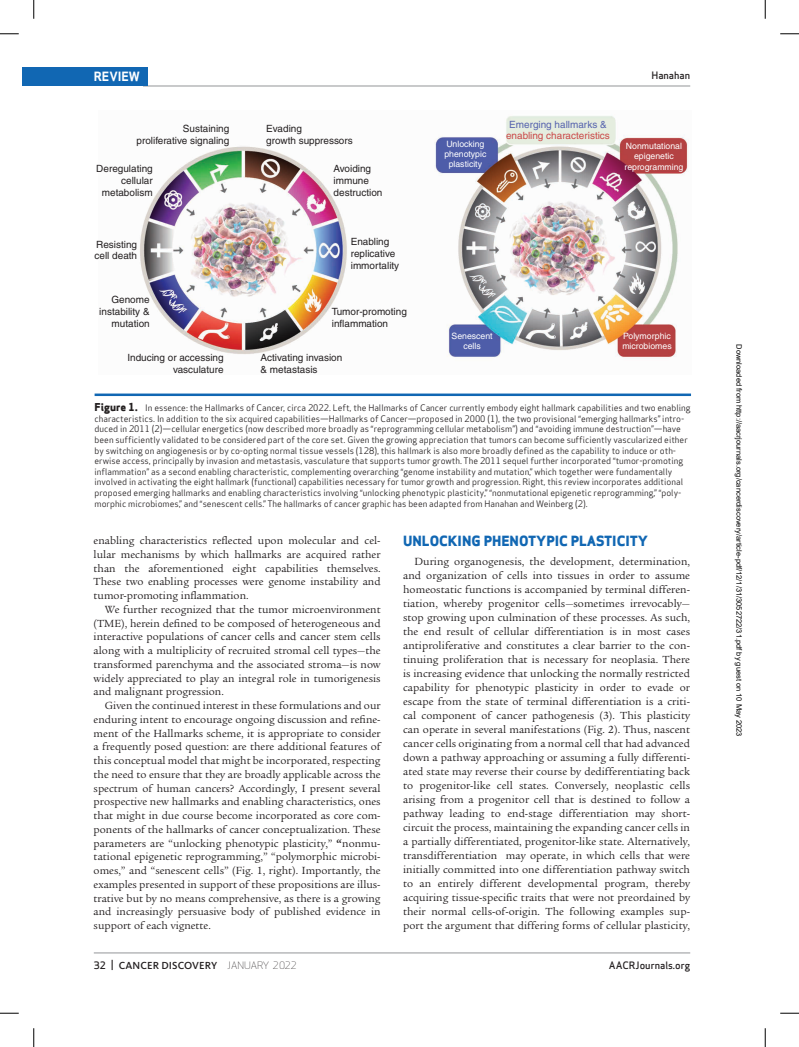
<style>
.page{position:relative;width:799px;height:1047px;background:#fff}
.page>*{position:absolute;margin:0;border:0;box-sizing:border-box;transform-origin:0 0}
.t1{font:800 13.75px "Apex Sans";color:#1167b3}
.t2{font:700 12.5px "Apex Sans";color:#fff}
.t3{font:11.25px/13.8px "Legacy Serif Std";color:#231f20;text-align:justify}
.t4{font:500 10.62px "Kievit OT";letter-spacing:.01em;color:#231f20}
.t5{font:10px/12px "Helvetica";color:#231f20}
.t6{font:500 10px "Apex Sans";color:#231f20}
.t7{font:10px "Helvetica";color:#ca4848}
.t8{font:10px "Helvetica";color:#5663ae}
.t9{font:8.75px/10.6px "Apex Sans";color:#231f20}
.t10{font:8.75px/10.5px "Helvetica";color:#fff;text-align:center}
.t11{font:7.5px "Arial";color:#000}
.s1{font-weight:800;font-size:10.62px}
.s2{font-weight:700}
.s3{font-family:"Apex Sans";font-size:10px}
.s4{font-family:"Apex Sans";font-weight:300;font-size:10px}
</style>
<div class="page">
<hr style="left:94px;top:952px;width:596px;height:1px;background:#939598">
<hr style="left:143px;top:86px;width:547px;height:1px;background:#939598">
<div style="left:22px;top:68px;width:126px;height:18px;background:#1167b3"></div>
<img style="left:140px;top:116px;width:549px;height:241px">
<hr style="left:95px;top:393px;width:596px;height:3px;background:#1167b3">
<svg style="left:764px;top:0;width:1px;height:19px"></svg>
<svg style="left:764px;top:1028px;width:1px;height:18px"></svg>
<svg style="left:0;top:33px;width:19px;height:1px"></svg>
<svg style="left:780px;top:33px;width:19px;height:1px"></svg>
<svg style="left:0;top:1012px;width:19px;height:1px"></svg>
<svg style="left:780px;top:1012px;width:19px;height:1px"></svg>
<svg style="left:33px;top:0;width:1px;height:19px"></svg>
<svg style="left:33px;top:1028px;width:1px;height:18px"></svg>
<svg style="left:765px;top:0;width:1px;height:19px"></svg>
<svg style="left:765px;top:1028px;width:1px;height:18px"></svg>
<p class="t2" style="left:94px;top:69px;width:48px">REVIEW</p>
<p class="t6" style="left:651px;top:67px;width:40px">Hanahan</p>
<p class="t5" style="left:136px;top:122px;width:94px;text-align:right">Sustaining proliferative signaling</p>
<p class="t5" style="left:96px;top:162px;width:58px;text-align:right">Deregulating cellular metabolism</p>
<p class="t5" style="left:266px;top:122px;width:88px">Evading<br>growth suppressors</p>
<p class="t8" style="left:509px;top:118px;width:99px">Emerging hallmarks &amp;</p>
<p class="t7" style="left:506px;top:130px;width:105px">enabling characteristics</p>
<p class="t10" style="left:444px;top:138px;width:44px">Unlocking phenotypic plasticity</p>
<p class="t5" style="left:334px;top:162px;width:50px">Avoiding immune destruction</p>
<p class="t10" style="left:624px;top:140px;width:60px">Nonmutational epigenetic reprogramming</p>
<p class="t5" style="left:351px;top:235px;width:50px">Enabling replicative immortality</p>
<p class="t5" style="left:95px;top:238px;width:44px">Resisting cell death</p>
<p class="t5" style="left:99px;top:293px;width:52px;text-align:right">Genome instability &amp; mutation</p>
<p class="t5" style="left:127px;top:351px;width:98px;text-align:right">Inducing or accessing vasculature</p>
<p class="t5" style="left:261px;top:351px;width:83px">Activating invasion &amp; metastasis</p>
<p class="t5" style="left:332px;top:306px;width:77px">Tumor-promoting inflammation</p>
<p class="t10" style="left:451px;top:330px;width:43px">Senescent cells</p>
<p class="t10" style="left:622px;top:330px;width:51px;text-align:left">Polymorphic microbiomes</p>
<p class="t9" style="left:95px;top:401px;width:597px"><span class="s1">Figure 1.</span> In essence: the Hallmarks of Cancer, circa 2022. Left, the Hallmarks of Cancer currently embody eight hallmark capabilities and two enabling characteristics. In addition to the six acquired capabilities—Hallmarks of Cancer—proposed in 2000 (1), the two provisional “emerging hallmarks” intro&shy;duced in 2011 (2)—cellular energetics (now described more broadly as “reprogramming cellular metabolism”) and “avoiding immune destruction”—have been sufficiently validated to be considered part of the core set. Given the growing appreciation that tumors can become sufficiently vascularized either by switching on angiogenesis or by co-opting normal tissue vessels (128), this hallmark is also more broadly defined as the capability to induce or oth&shy;erwise access, principally by invasion and metastasis, vasculature that supports tumor growth. The 2011 sequel further incorporated “tumor-promoting inflammation” as a second enabling characteristic, complementing overarching “genome instability and mutation,” which together were fundamentally involved in activating the eight hallmark (functional) capabilities necessary for tumor growth and progression. Right, this review incorporates additional proposed emerging hallmarks and enabling characteristics involving “unlocking phenotypic plasticity,” “nonmutational epigenetic reprogramming,” “poly&shy;morphic microbiomes,” and “senescent cells.” The hallmarks of cancer graphic has been adapted from Hanahan and Weinberg (2).</p>
<p class="t3" style="left:94px;top:533px;width:288px">enabling characteristics reflected upon molecular and cel&shy;lular mechanisms by which hallmarks are acquired rather than the aforementioned eight capabilities themselves.<br>These two enabling processes were genome instability and tumor-promoting inflammation.</p>
<p class="t3" style="left:94px;top:602px;width:288px;text-indent:11px">We further recognized that the tumor microenvironment (TME), herein defined to be composed of heterogeneous and interactive populations of cancer cells and cancer stem cells along with a multiplicity of recruited stromal cell types—the transformed parenchyma and the associated stroma—is now widely appreciated to play an integral role in tumorigenesis and malignant progression.</p>
<p class="t3" style="left:94px;top:698px;width:288px;text-indent:11px">Given the continued interest in these formulations and our enduring intent to encourage ongoing discussion and refine&shy;ment of the Hallmarks scheme, it is appropriate to consider a frequently posed question: are there additional features of this conceptual model that might be incorporated, respecting the need to ensure that they are broadly applicable across the spectrum of human cancers? Accordingly, I present several prospective new hallmarks and enabling characteristics, ones that might in due course become incorporated as core com&shy;ponents of the hallmarks of cancer conceptualization. These parameters are “unlocking phenotypic plasticity,” <span class="s2">“</span>nonmu&shy;tational epigenetic reprogramming,” “polymorphic microbi&shy;omes,” and “senescent cells” (Fig. 1, right). Importantly, the examples presented in support of these propositions are illus&shy;trative but by no means comprehensive, as there is a growing and increasingly persuasive body of published evidence in support of each vignette.</p>
<p class="t1" style="left:403px;top:532px;width:246px">UNLOCKING PHENOTYPIC PLASTICITY</p>
<p class="t3" style="left:403px;top:554px;width:288px;text-indent:11px">During organogenesis, the development, determination, and organization of cells into tissues in order to assume homeostatic functions is accompanied by terminal differen&shy;tiation, whereby progenitor cells—sometimes irrevocably— stop growing upon culmination of these processes. As such, the end result of cellular differentiation is in most cases antiproliferative and constitutes a clear barrier to the con&shy;tinuing proliferation that is necessary for neoplasia. There is increasing evidence that unlocking the normally restricted capability for phenotypic plasticity in order to evade or escape from the state of terminal differentiation is a criti&shy;cal component of cancer pathogenesis (3). This plasticity can operate in several manifestations (Fig. 2). Thus, nascent cancer cells originating from a normal cell that had advanced down a pathway approaching or assuming a fully differenti&shy;ated state may reverse their course by dedifferentiating back to progenitor-like cell states. Conversely, neoplastic cells arising from a progenitor cell that is destined to follow a pathway leading to end-stage differentiation may short&shy;circuit the process, maintaining the expanding cancer cells in a partially differentiated, progenitor-like state. Alternatively, transdifferentiation may operate, in which cells that were initially committed into one differentiation pathway switch to an entirely different developmental program, thereby acquiring tissue-specific traits that were not preordained by their normal cells-of-origin. The following examples sup&shy;port the argument that differing forms of cellular plasticity,</p>
<p class="t4" style="left:94px;top:958px;width:205px"><span class="s3">32 |</span> CANCER DISCOVERY <span class="s4">JANUARY 2022</span></p>
<p class="t6" style="left:609px;top:956px;width:83px">AACRJournals.org</p>
<p class="t11" style="left:742px;top:344px;width:394px;rotate:90deg">Downloaded from http://aacrjournals.org/cancerdiscovery/article-pdf/12/1/31/3052722/31.pdf by guest on 10 May 2023</p>
</div>
